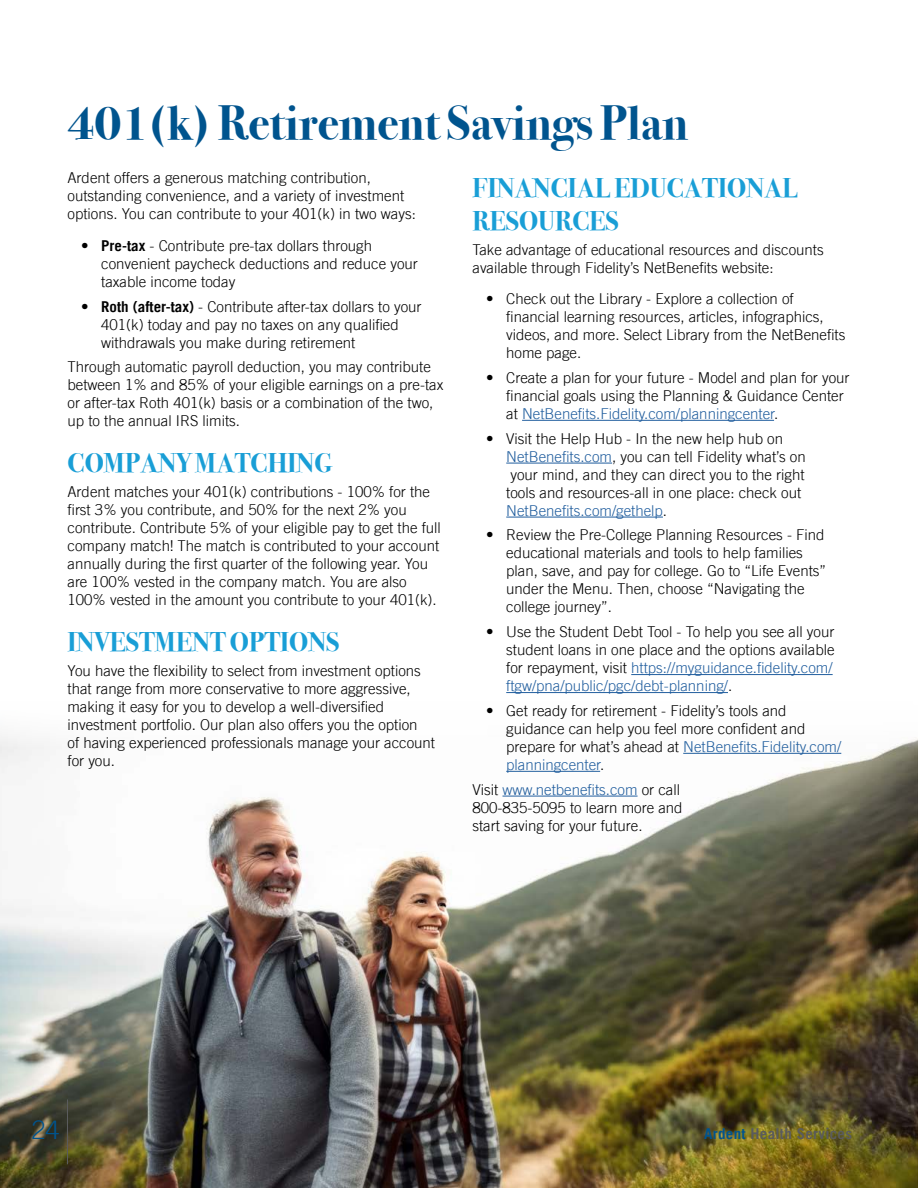
<style>
.page{position:relative;width:918px;height:1188px;background:#fff}
.page>*{position:absolute;margin:0;border:0;box-sizing:border-box;transform-origin:0 0}
.t1{font:700 48px "Bodoni Svty Two ITCTT";color:#00548e}
.t2{font:700 27px/32.4px "Bodoni Svty Two ITCTT";color:#199ed6}
.t3{font:300 25.5px "Trade Gothic LT";color:#00548e}
.t4{font:300 15px/18px "Trade Gothic LT";color:#000}
.t5{font:700 15px "Trade Gothic LT";letter-spacing:.02em;color:#5a5b5d}
.s1{font-weight:700}
.s2{color:#215e9e}
.s3{color:#00548e}
</style>
<div class="page">
<img style="left:0;top:735px;width:918px;height:453px">
<hr style="left:522px;top:420px;width:252px;height:1px;background:#215e9e">
<hr style="left:506px;top:463px;width:106px;height:1px;background:#215e9e">
<hr style="left:506px;top:517px;width:157px;height:1px;background:#215e9e">
<hr style="left:631px;top:674px;width:202px;height:1px;background:#215e9e">
<hr style="left:506px;top:692px;width:222px;height:1px;background:#215e9e">
<hr style="left:683px;top:753px;width:158px;height:1px;background:#215e9e">
<hr style="left:506px;top:771px;width:94px;height:1px;background:#215e9e">
<hr style="left:502px;top:796px;width:136px;height:1px;background:#215e9e">
<hr style="left:67px;top:1099px;width:1px;height:65px;background:#5a5b5d">
<h1 class="t1" style="left:68px;top:83px;width:622px">401(k) Retirement Savings Plan</h1>
<p class="t4" style="left:68px;top:169px;width:350px">Ardent offers a generous matching contribution, outstanding convenience, and a variety of investment options. You can contribute to your 401(k) in two ways:</p>
<p class="t4" style="left:101px;top:236px;width:318px;text-indent:-20px"><span class="s1">• Pre-tax</span> - Contribute pre-tax dollars through convenient paycheck deductions and reduce your taxable income today</p>
<p class="t4" style="left:101px;top:297px;width:322px;text-indent:-20px"><span class="s1">• Roth (after-tax)</span> - Contribute after-tax dollars to your<br>401(k) today and pay no taxes on any qualified withdrawals you make during retirement</p>
<p class="t4" style="left:68px;top:358px;width:377px">Through automatic payroll deduction, you may contribute between 1% and 85% of your eligible earnings on a pre-tax or after-tax Roth 401(k) basis or a combination of the two, up to the annual IRS limits.</p>
<h2 class="t2" style="left:68px;top:445px;width:266px">COMPANY MATCHING</h2>
<p class="t4" style="left:68px;top:482px;width:375px">Ardent matches your 401(k) contributions - 100% for the first 3% you contribute, and 50% for the next 2% you contribute. Contribute 5% of your eligible pay to get the full company match! The match is contributed to your account annually during the first quarter of the following year. You are 100% vested in the company match. You are also 100% vested in the amount you contribute to your 401(k).</p>
<h2 class="t2" style="left:68px;top:623px;width:274px">INVESTMENT OPTIONS</h2>
<p class="t4" style="left:68px;top:661px;width:369px">You have the flexibility to select from investment options that range from more conservative to more aggressive, making it easy for you to develop a well-diversified investment portfolio. Our plan also offers you the option<br>of having experienced professionals manage your account for you.</p>
<h2 class="t2" style="left:472px;top:170px;width:327px">FINANCIAL EDUCATIONAL<br>RESOURCES</h2>
<p class="t4" style="left:472px;top:240px;width:353px">Take advantage of educational resources and discounts available through Fidelity’s NetBenefits website:</p>
<p class="t4" style="left:506px;top:290px;width:341px;text-indent:-20px">• Check out the Library - Explore a collection of financial learning resources, articles, infographics, videos, and more. Select Library from the NetBenefits home page.</p>
<p class="t4" style="left:506px;top:368px;width:345px;text-indent:-20px">• Create a plan for your future - Model and plan for your financial goals using the Planning &amp; Guidance Center at <span class="s2">NetBenefits.Fidelity.com/planningcenter</span>.</p>
<p class="t4" style="left:506px;top:429px;width:301px;text-indent:-20px">• Visit the Help Hub - In the new help hub on <span class="s2">NetBenefits.com</span>, you can tell Fidelity what’s on your mind, and they can direct you to the right tools and resources-all in one place: check out <span class="s2">NetBenefits.com/gethelp</span>.</p>
<p class="t4" style="left:506px;top:526px;width:322px;text-indent:-20px">• Review the Pre-College Planning Resources - Find educational materials and tools to help families plan, save, and pay for college. Go to “Life Events” under the Menu. Then, choose “Navigating the college journey”.</p>
<p class="t4" style="left:506px;top:623px;width:330px;text-indent:-20px">• Use the Student Debt Tool - To help you see all your student loans in one place and the options available for repayment, visit <span class="s2">https://myguidance.fidelity.com/ ftgw/pna/public/pgc/debt-planning/</span>.</p>
<p class="t4" style="left:506px;top:701px;width:337px;text-indent:-20px">• Get ready for retirement - Fidelity’s tools and guidance can help you feel more confident and prepare for what’s ahead at <span class="s2">NetBenefits.Fidelity.com/ planningcenter</span>.</p>
<p class="t4" style="left:472px;top:780px;width:212px">Visit <span class="s2">www.netbenefits.com</span> or call<br>800-835-5095 to learn more and start saving for your future.</p>
<h3 class="t3" style="left:31px;top:1115px;width:30px">24</h3>
<p class="t5" style="left:704px;top:1125px;width:149px"><span class="s3">Ardent</span> Health Services</p>
</div>
